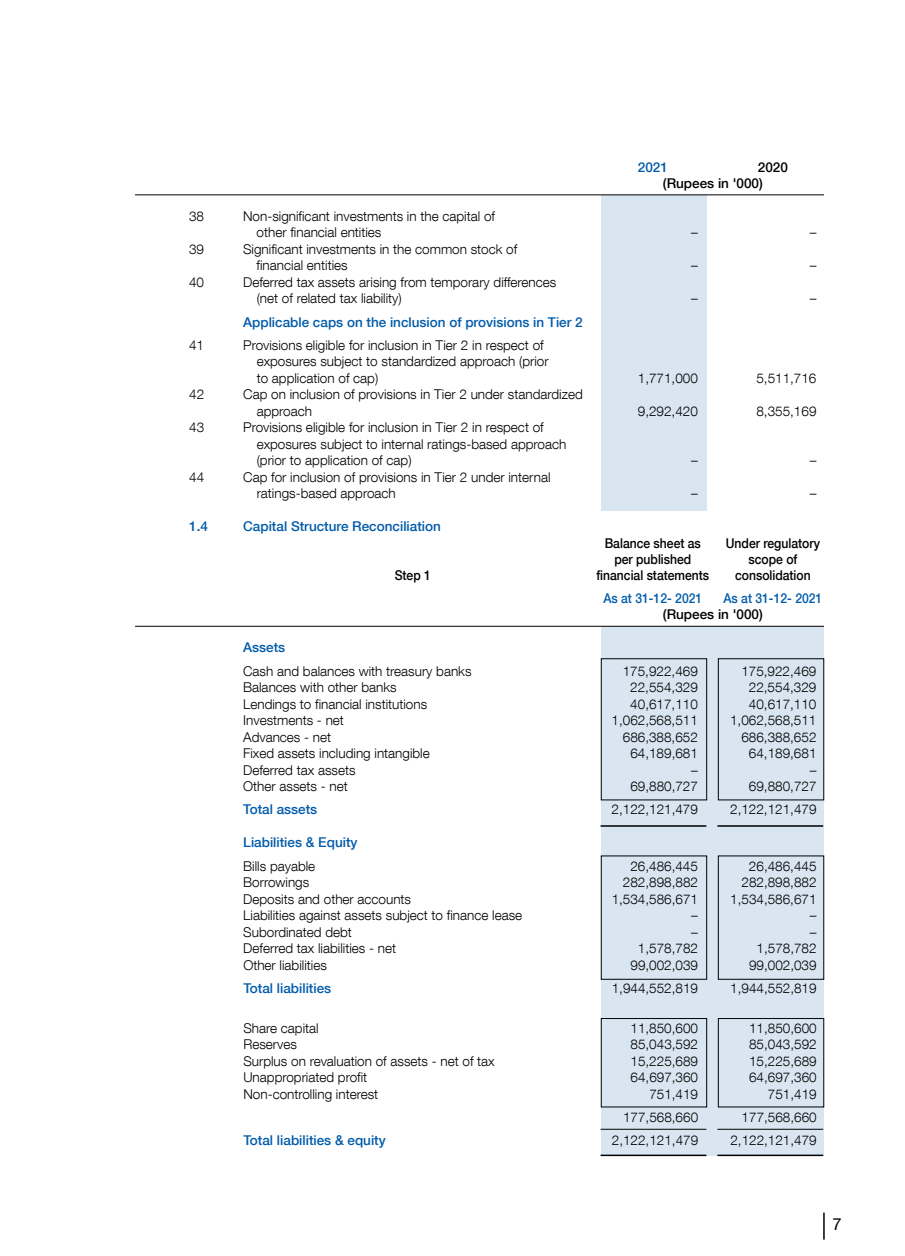
<style>
.page{position:relative;width:905px;height:1256px;background:#fff}
.page>*{position:absolute;margin:0;border:0;box-sizing:border-box;transform-origin:0 0}
.t1{font:16.5px "Helvetica Neue LT Com";color:#000}
.t2{font:300 13.5px/16.5px "Helvetica Neue LT Com";color:#000}
.t3{font:500 13.5px "Helvetica Neue LT Com";color:#005baa}
.t4{font:500 13.5px "Helvetica Neue LT Com";color:#000;scale:.9 1}
.t5{font:500 13.5px/16.2px "Helvetica Neue LT Com";color:#000}
.t6{font:500 13.5px "Helvetica Neue LT Com";color:#005baa;scale:.9 1}
</style>
<div class="page">
<svg style="left:823px;top:1212px;width:1px;height:27px"></svg>
<div style="left:601px;top:195px;width:105px;height:316px;background:#d9e6f2"></div>
<div style="left:601px;top:626px;width:223px;height:530px;background:#d9e6f2"></div>
<div style="left:601px;top:1018px;width:105px;height:89px;border:1px solid #000"></div>
<div style="left:718px;top:1018px;width:105px;height:89px;border:1px solid #000"></div>
<hr style="left:600px;top:1129px;width:106px;height:1px;background:#000">
<hr style="left:717px;top:1129px;width:106px;height:1px;background:#000">
<hr style="left:600px;top:1154px;width:106px;height:2px;background:#000">
<hr style="left:717px;top:1154px;width:106px;height:2px;background:#000">
<hr style="left:600px;top:825px;width:106px;height:1px;background:#000">
<hr style="left:717px;top:825px;width:106px;height:1px;background:#000">
<hr style="left:135px;top:195px;width:689px;height:1px;background:#000">
<hr style="left:135px;top:626px;width:689px;height:1px;background:#000">
<p class="t2" style="left:189px;top:208px;width:17px">38</p>
<p class="t2" style="left:256px;top:208px;width:240px;text-indent:-14px">Non-significant investments in the capital of other financial entities</p>
<p class="t2" style="left:189px;top:240px;width:17px">39</p>
<p class="t2" style="left:257px;top:240px;width:262px;text-indent:-14px">Significant investments in the common stock of financial entities</p>
<p class="t2" style="left:189px;top:273px;width:17px">40</p>
<p class="t2" style="left:257px;top:273px;width:301px;text-indent:-14px">Deferred tax assets arising from temporary differences (net of related tax liability)</p>
<p class="t3" style="left:243px;top:314px;width:341px">Applicable caps on the inclusion of provisions in Tier 2</p>
<p class="t2" style="left:189px;top:336px;width:17px">41</p>
<p class="t2" style="left:257px;top:336px;width:293px;text-indent:-14px">Provisions eligible for inclusion in Tier 2 in respect of exposures subject to standardized approach (prior to application of cap)</p>
<p class="t2" style="left:189px;top:386px;width:17px">42</p>
<p class="t2" style="left:257px;top:386px;width:327px;text-indent:-14px">Cap on inclusion of provisions in Tier 2 under standardized approach</p>
<p class="t2" style="left:189px;top:419px;width:17px">43</p>
<p class="t2" style="left:257px;top:419px;width:311px;text-indent:-14px">Provisions eligible for inclusion in Tier 2 in respect of exposures subject to internal ratings-based approach (prior to application of cap)</p>
<p class="t2" style="left:189px;top:468px;width:17px">44</p>
<p class="t2" style="left:257px;top:468px;width:295px;text-indent:-14px">Cap for inclusion of provisions in Tier 2 under internal ratings-based approach</p>
<p class="t3" style="left:189px;top:518px;width:20px">1.4</p>
<p class="t3" style="left:243px;top:518px;width:199px">Capital Structure Reconciliation</p>
<p class="t3" style="left:637px;top:159px;width:32px">2021</p>
<p class="t5" style="left:663px;top:159px;width:126px;text-indent:95px">2020 (Rupees in '000)</p>
<p class="t2" style="left:691px;top:224px;width:8px">–</p>
<p class="t2" style="left:809px;top:224px;width:8px">–</p>
<p class="t2" style="left:691px;top:257px;width:8px">–</p>
<p class="t2" style="left:809px;top:257px;width:8px">–</p>
<p class="t2" style="left:691px;top:290px;width:8px">–</p>
<p class="t2" style="left:809px;top:290px;width:8px">–</p>
<p class="t2" style="left:637px;top:369px;width:62px">1,771,000</p>
<p class="t2" style="left:756px;top:369px;width:62px">5,511,716</p>
<p class="t2" style="left:638px;top:402px;width:62px">9,292,420</p>
<p class="t2" style="left:756px;top:402px;width:62px">8,355,169</p>
<p class="t2" style="left:691px;top:452px;width:8px">–</p>
<p class="t2" style="left:809px;top:452px;width:8px">–</p>
<p class="t2" style="left:691px;top:485px;width:8px">–</p>
<p class="t2" style="left:809px;top:485px;width:8px">–</p>
<p class="t4" style="left:604px;top:535px;width:108px">Balance sheet as</p>
<p class="t4" style="left:725px;top:535px;width:106px">Under regulatory</p>
<p class="t4" style="left:614px;top:551px;width:87px">per published</p>
<p class="t4" style="left:748px;top:551px;width:56px">scope of</p>
<p class="t4" style="left:395px;top:567px;width:42px">Step 1</p>
<p class="t4" style="left:596px;top:567px;width:127px">financial statements</p>
<p class="t4" style="left:735px;top:567px;width:86px">consolidation</p>
<p class="t6" style="left:603px;top:590px;width:111px">As at 31-12- 2021</p>
<p class="t6" style="left:723px;top:590px;width:111px">As at 31-12- 2021</p>
<p class="t5" style="left:663px;top:606px;width:101px">(Rupees in '000)</p>
<p class="t3" style="left:243px;top:639px;width:44px">Assets</p>
<p class="t2" style="left:243px;top:662px;width:230px">Cash and balances with treasury banks</p>
<p class="t2" style="left:622px;top:662px;width:77px">175,922,469</p>
<p class="t2" style="left:741px;top:662px;width:77px">175,922,469</p>
<p class="t2" style="left:243px;top:678px;width:155px">Balances with other banks</p>
<p class="t2" style="left:630px;top:678px;width:69px">22,554,329</p>
<p class="t2" style="left:748px;top:678px;width:69px">22,554,329</p>
<p class="t2" style="left:243px;top:695px;width:185px">Lendings to financial institutions</p>
<p class="t2" style="left:630px;top:695px;width:69px">40,617,110</p>
<p class="t2" style="left:748px;top:695px;width:69px">40,617,110</p>
<p class="t2" style="left:243px;top:711px;width:102px">Investments - net</p>
<p class="t2" style="left:611px;top:711px;width:88px">1,062,568,511</p>
<p class="t2" style="left:730px;top:711px;width:88px">1,062,568,511</p>
<p class="t2" style="left:243px;top:728px;width:90px">Advances - net</p>
<p class="t2" style="left:622px;top:728px;width:77px">686,388,652</p>
<p class="t2" style="left:741px;top:728px;width:77px">686,388,652</p>
<p class="t2" style="left:243px;top:744px;width:188px">Fixed assets including intangible</p>
<p class="t2" style="left:630px;top:744px;width:69px">64,189,681</p>
<p class="t2" style="left:749px;top:744px;width:69px">64,189,681</p>
<p class="t2" style="left:243px;top:761px;width:114px">Deferred tax assets</p>
<p class="t2" style="left:691px;top:761px;width:8px">–</p>
<p class="t2" style="left:809px;top:761px;width:8px">–</p>
<p class="t2" style="left:243px;top:777px;width:106px">Other assets - net</p>
<p class="t2" style="left:630px;top:777px;width:69px">69,880,727</p>
<p class="t2" style="left:749px;top:777px;width:69px">69,880,727</p>
<p class="t3" style="left:243px;top:801px;width:76px">Total assets</p>
<p class="t2" style="left:611px;top:801px;width:88px">2,122,121,479</p>
<p class="t2" style="left:730px;top:801px;width:88px">2,122,121,479</p>
<p class="t3" style="left:243px;top:834px;width:116px">Liabilities &amp; Equity</p>
<p class="t2" style="left:243px;top:857px;width:74px">Bills payable</p>
<p class="t2" style="left:630px;top:857px;width:69px">26,486,445</p>
<p class="t2" style="left:749px;top:857px;width:69px">26,486,445</p>
<p class="t2" style="left:243px;top:873px;width:68px">Borrowings</p>
<p class="t2" style="left:623px;top:873px;width:77px">282,898,882</p>
<p class="t2" style="left:741px;top:873px;width:77px">282,898,882</p>
<p class="t2" style="left:243px;top:890px;width:169px">Deposits and other accounts</p>
<p class="t2" style="left:611px;top:890px;width:88px">1,534,586,671</p>
<p class="t2" style="left:730px;top:890px;width:88px">1,534,586,671</p>
<p class="t2" style="left:243px;top:906px;width:280px">Liabilities against assets subject to finance lease</p>
<p class="t2" style="left:691px;top:906px;width:8px">–</p>
<p class="t2" style="left:809px;top:906px;width:8px">–</p>
<p class="t2" style="left:243px;top:923px;width:110px">Subordinated debt</p>
<p class="t2" style="left:691px;top:923px;width:8px">–</p>
<p class="t2" style="left:809px;top:923px;width:8px">–</p>
<p class="t2" style="left:243px;top:939px;width:154px">Deferred tax liabilities - net</p>
<p class="t2" style="left:638px;top:939px;width:62px">1,578,782</p>
<p class="t2" style="left:756px;top:939px;width:62px">1,578,782</p>
<p class="t2" style="left:243px;top:956px;width:85px">Other liabilities</p>
<p class="t2" style="left:630px;top:956px;width:69px">99,002,039</p>
<p class="t2" style="left:749px;top:956px;width:69px">99,002,039</p>
<p class="t3" style="left:243px;top:980px;width:89px">Total liabilities</p>
<p class="t2" style="left:611px;top:979px;width:88px">1,944,552,819</p>
<p class="t2" style="left:730px;top:979px;width:88px">1,944,552,819</p>
<p class="t2" style="left:243px;top:1019px;width:77px">Share capital</p>
<p class="t2" style="left:630px;top:1019px;width:69px">11,850,600</p>
<p class="t2" style="left:749px;top:1019px;width:69px">11,850,600</p>
<p class="t2" style="left:243px;top:1035px;width:55px">Reserves</p>
<p class="t2" style="left:630px;top:1035px;width:69px">85,043,592</p>
<p class="t2" style="left:749px;top:1035px;width:69px">85,043,592</p>
<p class="t2" style="left:243px;top:1052px;width:253px">Surplus on revaluation of assets - net of tax</p>
<p class="t2" style="left:630px;top:1052px;width:69px">15,225,689</p>
<p class="t2" style="left:749px;top:1052px;width:69px">15,225,689</p>
<p class="t2" style="left:243px;top:1068px;width:125px">Unappropriated profit</p>
<p class="t2" style="left:630px;top:1068px;width:69px">64,697,360</p>
<p class="t2" style="left:749px;top:1068px;width:69px">64,697,360</p>
<p class="t2" style="left:243px;top:1085px;width:136px">Non-controlling interest</p>
<p class="t2" style="left:649px;top:1085px;width:50px">751,419</p>
<p class="t2" style="left:768px;top:1085px;width:50px">751,419</p>
<p class="t2" style="left:623px;top:1108px;width:77px">177,568,660</p>
<p class="t2" style="left:741px;top:1108px;width:77px">177,568,660</p>
<p class="t3" style="left:243px;top:1132px;width:144px">Total liabilities &amp; equity</p>
<p class="t2" style="left:611px;top:1131px;width:88px">2,122,121,479</p>
<p class="t2" style="left:730px;top:1131px;width:88px">2,122,121,479</p>
<p class="t1" style="left:832px;top:1213px;width:11px">7</p>
</div>
